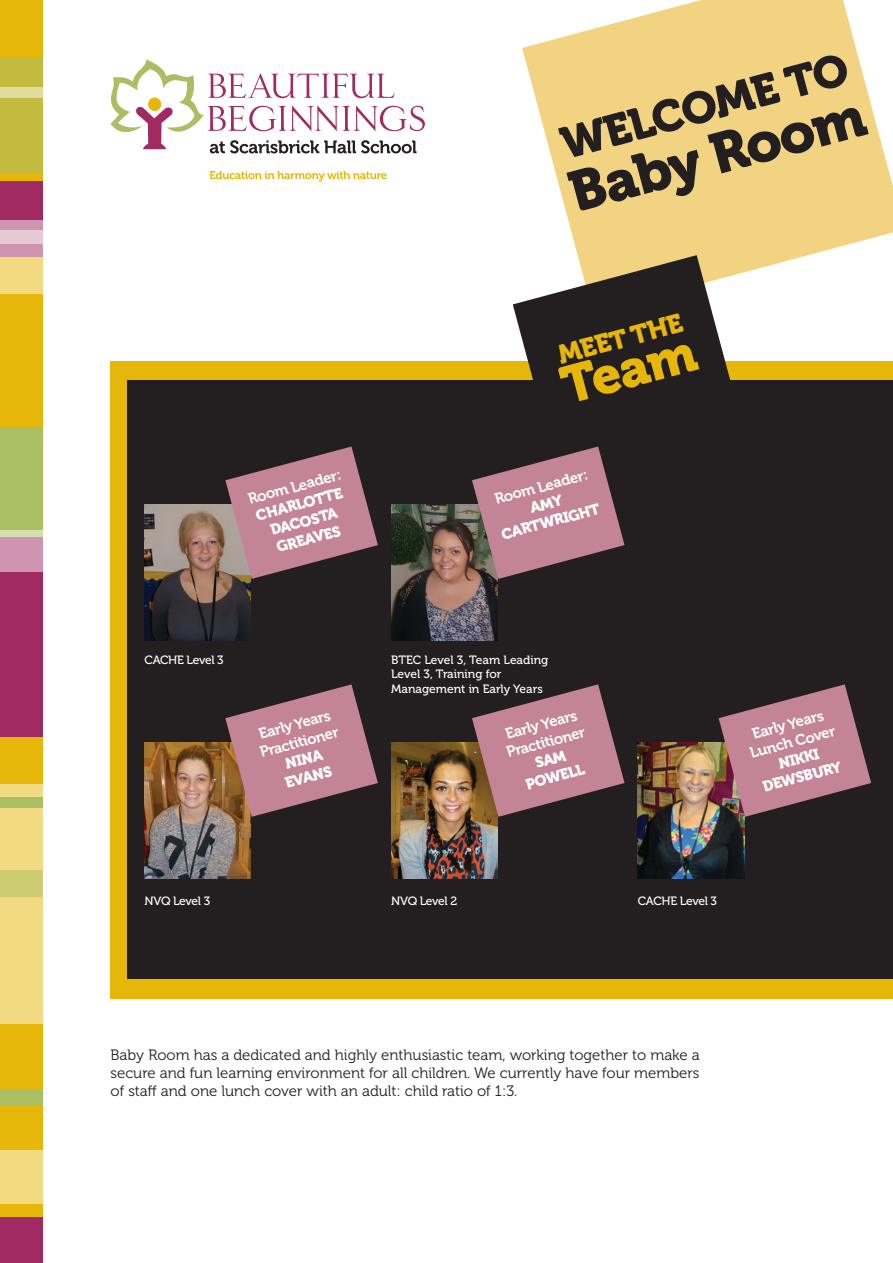
<style>
.page{position:relative;width:893px;height:1263px;background:#fff}
.page>*{position:absolute;margin:0;border:0;box-sizing:border-box;transform-origin:0 0}
.t1{font:56.85px "Museo 900";color:#231f20}
.t2{font:52.65px "Museo 900";color:#e6b709}
.t3{font:44.55px "Museo 900";color:#231f20}
.t4{font:26.25px "Museo 900";color:#e6b709}
.t5{font:15px/18px "Museo 300";color:#231f20;text-align:justify}
.t6{font:15px/18px "Museo 700";color:#fff}
.t7{font:15px/18px "Museo 900";color:#fff;text-align:center}
.t8{font:12px/14.4px "Museo 500";letter-spacing:-.01em;color:#fff}
.t9{font:12px "Museo 500";letter-spacing:-.03em;color:#fff}
</style>
<div class="page">
<svg style="left:522px;top:0;width:371px;height:274px;fill:#f1d382"></svg>
<div style="left:0;top:0;width:43px;height:1263px;background:#e6b709"></div>
<div style="left:0;top:784px;width:43px;height:239px;background:#f2da83"></div>
<div style="left:0;top:1217px;width:43px;height:46px;background:#a12a62"></div>
<div style="left:0;top:537px;width:43px;height:199px;background:#a12a62"></div>
<div style="left:0;top:181px;width:43px;height:76px;background:#a12a62"></div>
<div style="left:0;top:1090px;width:43px;height:16px;background:#aabe62"></div>
<div style="left:0;top:797px;width:43px;height:11px;background:#aabe62"></div>
<div style="left:0;top:57px;width:43px;height:116px;background:#c2bb3e"></div>
<div style="left:0;top:427px;width:43px;height:110px;background:#aabe62"></div>
<div style="left:0;top:870px;width:43px;height:26px;background:#cecc72"></div>
<svg style="left:0;top:220px;width:43px;height:74px;background:#e4bf95"></svg>
<div style="left:0;top:87px;width:43px;height:11px;background:#e0dc9e"></div>
<svg style="left:0;top:530px;width:43px;height:41px;background:#cfa0b0"></svg>
<div style="left:0;top:230px;width:43px;height:13px;background:#e6c9d7"></div>
<div style="left:0;top:1151px;width:43px;height:53px;background:#f2da83"></div>
<div style="left:111px;top:361px;width:782px;height:638px;background:#e6b709"></div>
<div style="left:128px;top:380px;width:765px;height:599px;background:#231f20"></div>
<img style="left:391px;top:505px;width:106px;height:136px">
<img style="left:391px;top:743px;width:106px;height:136px">
<img style="left:145px;top:505px;width:106px;height:136px">
<img style="left:638px;top:743px;width:106px;height:136px">
<img style="left:145px;top:743px;width:106px;height:136px">
<svg style="left:513px;top:255px;width:226px;height:125px;fill:#231f20"></svg>
<svg style="left:472px;top:446px;width:152px;height:133px"></svg>
<svg style="left:225px;top:446px;width:153px;height:133px"></svg>
<svg style="left:719px;top:684px;width:152px;height:133px"></svg>
<svg style="left:225px;top:684px;width:153px;height:133px"></svg>
<svg style="left:111px;top:60px;width:314px;height:93px"></svg>
<svg style="left:210px;top:171px;width:177px;height:10px"></svg>
<svg style="left:472px;top:684px;width:152px;height:133px"></svg>
<p class="t3" style="left:555px;top:120px;width:297px;rotate:-15deg">WELCOME TO</p>
<p class="t1" style="left:562px;top:162px;width:306px;rotate:-15deg">Baby Room</p>
<p class="t6" style="left:246px;top:490px;width:97px;rotate:-15deg">Room Leader:</p>
<p class="t7" style="left:254px;top:507px;width:91px;rotate:-15deg">CHARLOTTE<br>DACOSTA<br>GREAVES</p>
<p class="t8" style="left:145px;top:653px;width:81px">CACHE Level 3</p>
<p class="t6" style="left:253px;top:726px;width:82px;rotate:-15deg">Early Years<br>Practitioner</p>
<p class="t7" style="left:283px;top:756px;width:40px;rotate:-15deg">NINA</p>
<p class="t7" style="left:283px;top:774px;width:49px;rotate:-15deg">EVANS</p>
<p class="t4" style="left:555px;top:341px;width:129px;rotate:-15deg">MEET THE</p>
<p class="t2" style="left:554px;top:358px;width:140px;rotate:-15deg">Team</p>
<p class="t6" style="left:493px;top:490px;width:97px;rotate:-15deg">Room Leader:</p>
<p class="t7" style="left:495px;top:508px;width:103px;rotate:-15deg">AMY<br>CARTWRIGHT</p>
<p class="t8" style="left:391px;top:653px;width:159px">BTEC Level 3, Team Leading<br>Level 3, Training for<br>Management in Early Years</p>
<p class="t6" style="left:500px;top:726px;width:82px;rotate:-15deg">Early Years<br>Practitioner</p>
<p class="t7" style="left:524px;top:776px;width:62px;rotate:-15deg">POWELL</p>
<p class="t6" style="left:750px;top:725px;width:75px;rotate:-15deg">Early Years</p>
<p class="t6" style="left:748px;top:745px;width:89px;rotate:-15deg">Lunch Cover</p>
<p class="t7" style="left:776px;top:756px;width:43px;rotate:-15deg">NIKKI</p>
<p class="t7" style="left:761px;top:778px;width:82px;rotate:-15deg">DEWSBURY</p>
<p class="t9" style="left:145px;top:894px;width:67px">NVQ Level 3</p>
<p class="t8" style="left:638px;top:894px;width:81px">CACHE Level 3</p>
<p class="t9" style="left:391px;top:894px;width:68px">NVQ Level 2</p>
<p class="t5" style="left:111px;top:1046px;width:591px">Baby Room has a dedicated and highly enthusiastic team, working together to make a secure and fun learning environment for all children. We currently have four members of staff and one lunch cover with an adult: child ratio of 1:3.</p>
</div>
